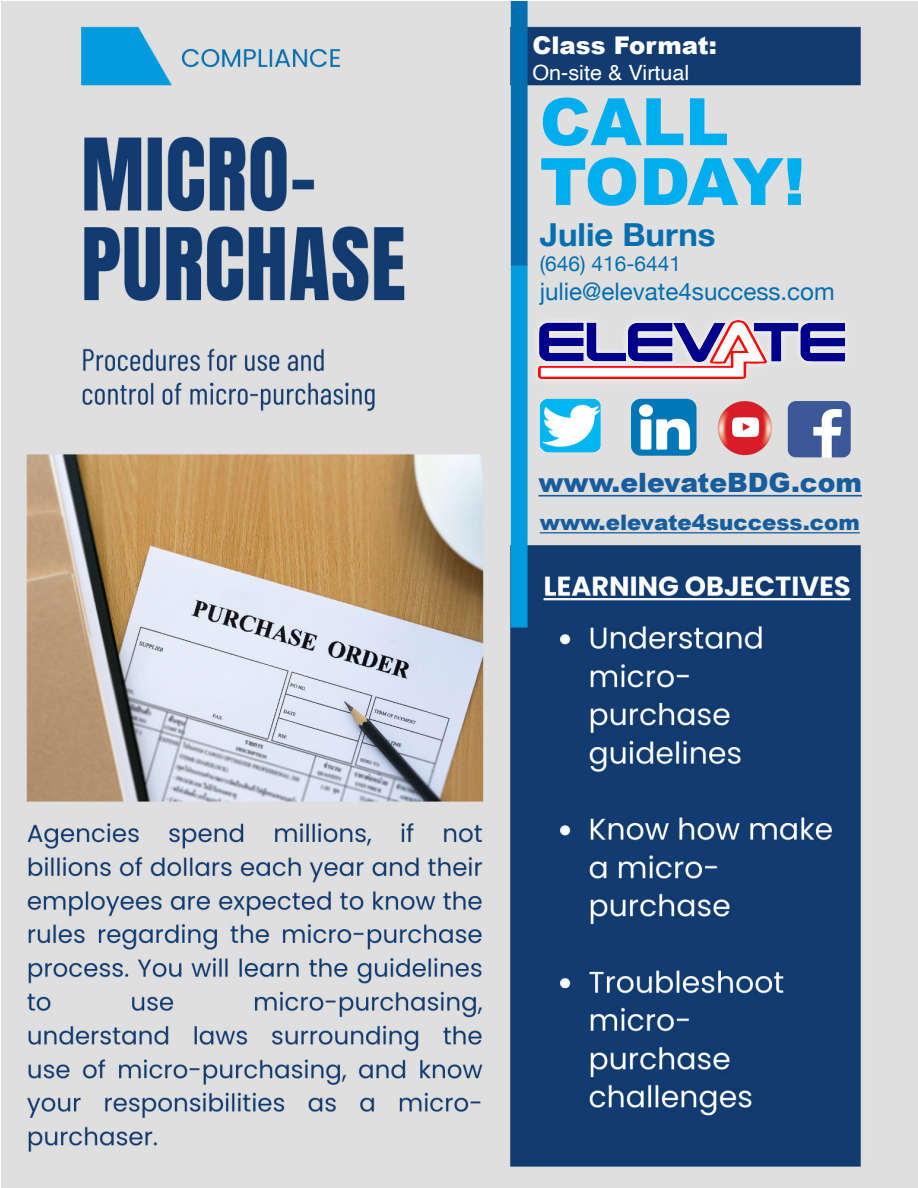
<style>
.page{position:relative;width:918px;height:1188px;background:#fff}
.page>*{position:absolute;margin:0;border:0;box-sizing:border-box;transform-origin:0 0}
.t1{font:900 65.4px/59.8px "Arial";color:#00aeef}
.t2{font:700 31.65px "Helvetica Neue";color:#026fb1;scale:1.04 1}
.t3{font:900 26.55px "Arial";color:#175d9e}
.t4{font:900 24.45px "Arial";color:#fff}
.t5{font:24.15px "Helvetica Neue";color:#026fb1}
.t6{font:900 21.45px "Arial";color:#175d9e}
.t7{font:21px "Helvetica";color:#fff}
.t8{font:21px "Helvetica Neue";color:#026fb1}
</style>
<div class="page">
<img style="left:1px;top:1px;width:917px;height:1187px">
<img style="left:788px;top:401px;width:63px;height:56px">
<img style="left:631px;top:399px;width:66px;height:57px">
<img style="left:540px;top:399px;width:61px;height:54px">
<img style="left:715px;top:398px;width:60px;height:60px">
<div style="left:531px;top:314px;width:321px;height:72px;background:#e0e0e0"></div>
<img style="left:538px;top:321px;width:306px;height:58px">
<hr style="left:538px;top:495px;width:324px;height:2px;background:#175d9e">
<hr style="left:540px;top:532px;width:320px;height:1px;background:#175d9e">
<p class="t4" style="left:532px;top:28px;width:186px">Class Format:</p>
<p class="t7" style="left:532px;top:56px;width:159px">On-site &amp; Virtual</p>
<p class="t1" style="left:540px;top:90px;width:267px">CALL<br>TODAY!</p>
<p class="t2" style="left:540px;top:210px;width:171px">Julie Burns</p>
<p class="t8" style="left:540px;top:249px;width:143px">(646) 416-6441</p>
<p class="t5" style="left:540px;top:274px;width:296px">julie@elevate4success.com</p>
<p class="t3" style="left:538px;top:464px;width:325px">www.elevateBDG.com</p>
<p class="t6" style="left:540px;top:507px;width:322px">www.elevate4success.com</p>
</div>
